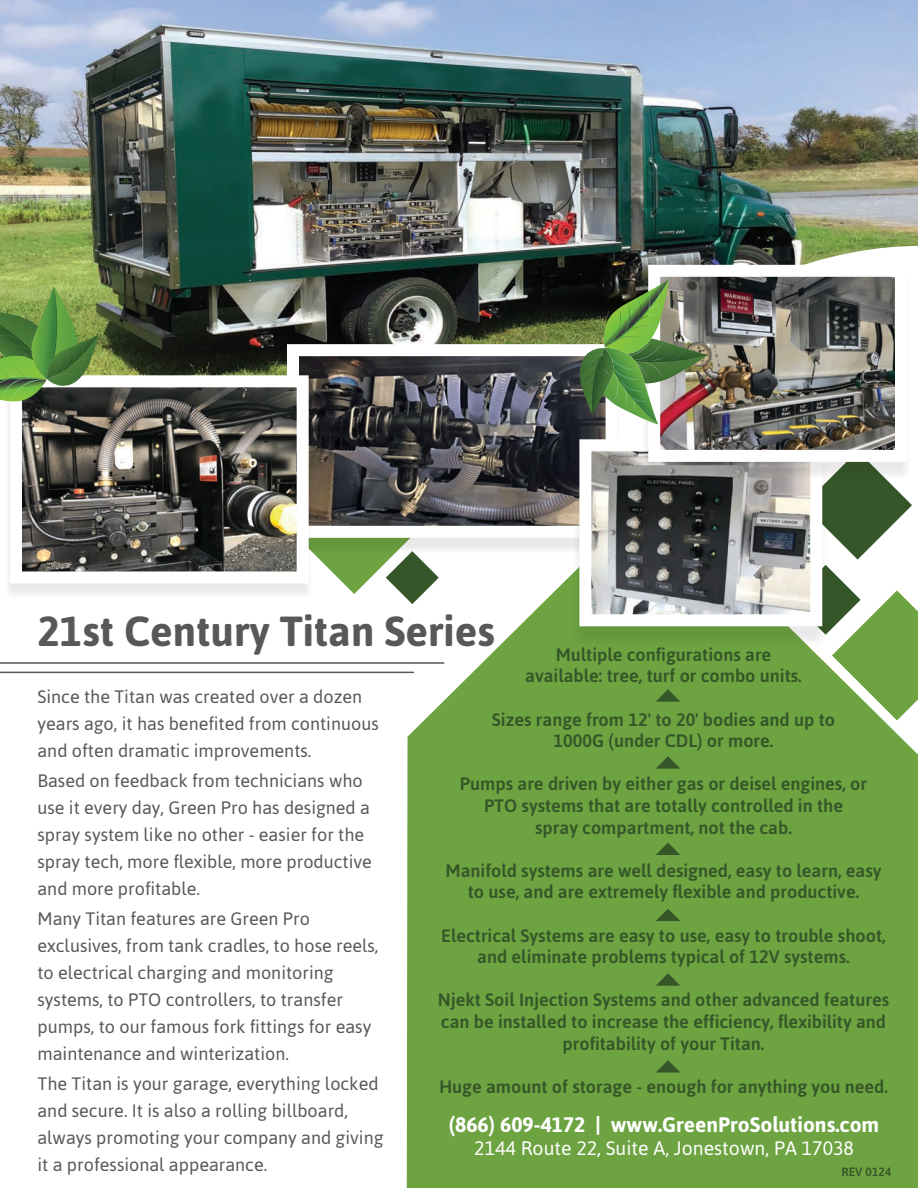
<style>
.page{position:relative;width:918px;height:1188px;background:#fff}
.page>*{position:absolute;margin:0;border:0;box-sizing:border-box;transform-origin:0 0}
.t1{font:700 42px "Asap";color:#57585a}
.t2{font:700 21px "Asap";color:#fff}
.t3{font:19.5px "Asap";color:#fff}
.Paragraph_Style_1{font:18px/27px "Asap";color:#57585a}
.t4{font:500 18px/21.6px "Asap";color:#355628;text-align:center}
.t5{font:500 12px "Asap";color:#355628}
</style>
<div class="page">
<img style="left:0;top:0;width:918px;height:245px">
<img style="left:0;top:245px;width:918px;height:429px">
<svg style="left:296px;top:555px;width:111px;height:49px"></svg>
<svg style="left:828px;top:451px;width:90px;height:42px"></svg>
<svg style="left:407px;top:493px;width:511px;height:695px;background:#77a84f"></svg>
<svg style="left:656px;top:1060px;width:24px;height:13px"></svg>
<svg style="left:656px;top:973px;width:24px;height:13px"></svg>
<svg style="left:656px;top:909px;width:24px;height:12px"></svg>
<hr style="left:0;top:662px;width:444px;height:2px;background:#57585a">
<hr style="left:0;top:672px;width:414px;height:1px;background:#57585a">
<div style="left:280px;top:349px;width:342px;height:206px;background:#231f20;opacity:.1"></div>
<img style="left:300px;top:357px;width:305px;height:168px">
<div style="left:287px;top:344px;width:331px;height:194px;border:12px solid #fff"></div>
<div style="left:570px;top:446px;width:258px;height:202px;background:#231f20;opacity:.1"></div>
<img style="left:592px;top:452px;width:217px;height:161px">
<div style="left:579px;top:439px;width:243px;height:187px;border:12px solid #fff"></div>
<div style="left:640px;top:271px;width:273px;height:211px;background:#231f20;opacity:.1"></div>
<img style="left:661px;top:278px;width:233px;height:171px">
<div style="left:648px;top:265px;width:259px;height:197px;border:12px solid #fff"></div>
<div style="left:3px;top:380px;width:310px;height:219px;background:#231f20;opacity:.1"></div>
<img style="left:23px;top:388px;width:273px;height:182px">
<div style="left:10px;top:375px;width:299px;height:208px;border:12px solid #fff"></div>
<img style="left:579px;top:279px;width:129px;height:146px">
<svg style="left:0;top:286px;width:99px;height:115px;background:#699249"></svg>
<svg style="left:656px;top:843px;width:24px;height:12px"></svg>
<svg style="left:656px;top:756px;width:24px;height:13px"></svg>
<svg style="left:656px;top:689px;width:24px;height:13px"></svg>
<p class="t1" style="left:38px;top:603px;width:459px">21st Century Titan Series</p>
<p class="Paragraph_Style_1" style="left:38px;top:683px;width:343px">Since the Titan was created over a dozen years ago, it has benefited from continuous and often dramatic improvements.</p>
<p class="Paragraph_Style_1" style="left:38px;top:767px;width:336px">Based on feedback from technicians who use it every day, Green Pro has designed a spray system like no other - easier for the spray tech, more flexible, more productive and more profitable.</p>
<p class="Paragraph_Style_1" style="left:38px;top:905px;width:274px">Many Titan features are Green Pro</p>
<p class="Paragraph_Style_1" style="left:38px;top:932px;width:343px">exclusives, from tank cradles, to hose reels, to electrical charging and monitoring</p>
<p class="Paragraph_Style_1" style="left:38px;top:986px;width:335px">systems, to PTO controllers, to transfer pumps, to our famous fork fittings for easy maintenance and winterization.</p>
<p class="Paragraph_Style_1" style="left:38px;top:1070px;width:343px">The Titan is your garage, everything locked and secure. It is also a rolling billboard,</p>
<p class="Paragraph_Style_1" style="left:38px;top:1124px;width:348px">always promoting your company and giving it a professional appearance.</p>
<p class="t4" style="left:556px;top:643px;width:217px">Multiple configurations are</p>
<p class="t4" style="left:525px;top:665px;width:278px">available: tree, turf or combo units.</p>
<p class="t4" style="left:492px;top:708px;width:345px">Sizes range from 12' to 20' bodies and up to</p>
<p class="t4" style="left:554px;top:730px;width:221px">1000G (under CDL) or more.</p>
<p class="t4" style="left:460px;top:773px;width:409px">Pumps are driven by either gas or deisel engines, or</p>
<p class="t4" style="left:484px;top:794px;width:361px">PTO systems that are totally controlled in the</p>
<p class="t4" style="left:535px;top:816px;width:258px">spray compartment, not the cab.</p>
<p class="t4" style="left:446px;top:859px;width:437px">Manifold systems are well designed, easy to learn, easy to use, and are extremely flexible and productive.</p>
<p class="t4" style="left:441px;top:924px;width:446px">Electrical Systems are easy to use, easy to trouble shoot, and eliminate problems typical of 12V systems.</p>
<p class="t4" style="left:438px;top:989px;width:453px">Njekt Soil Injection Systems and other advanced features can be installed to increase the efficiency, flexibility and profitability of your Titan.</p>
<p class="t4" style="left:439px;top:1075px;width:450px">Huge amount of storage - enough for anything you need.</p>
<p class="t2" style="left:449px;top:1110px;width:432px">(866) 609-4172 | www.GreenProSolutions.com</p>
<p class="t3" style="left:474px;top:1135px;width:381px">2144 Route 22, Suite A, Jonestown, PA 17038</p>
<p class="t5" style="left:841px;top:1164px;width:51px">REV 0124</p>
</div>
